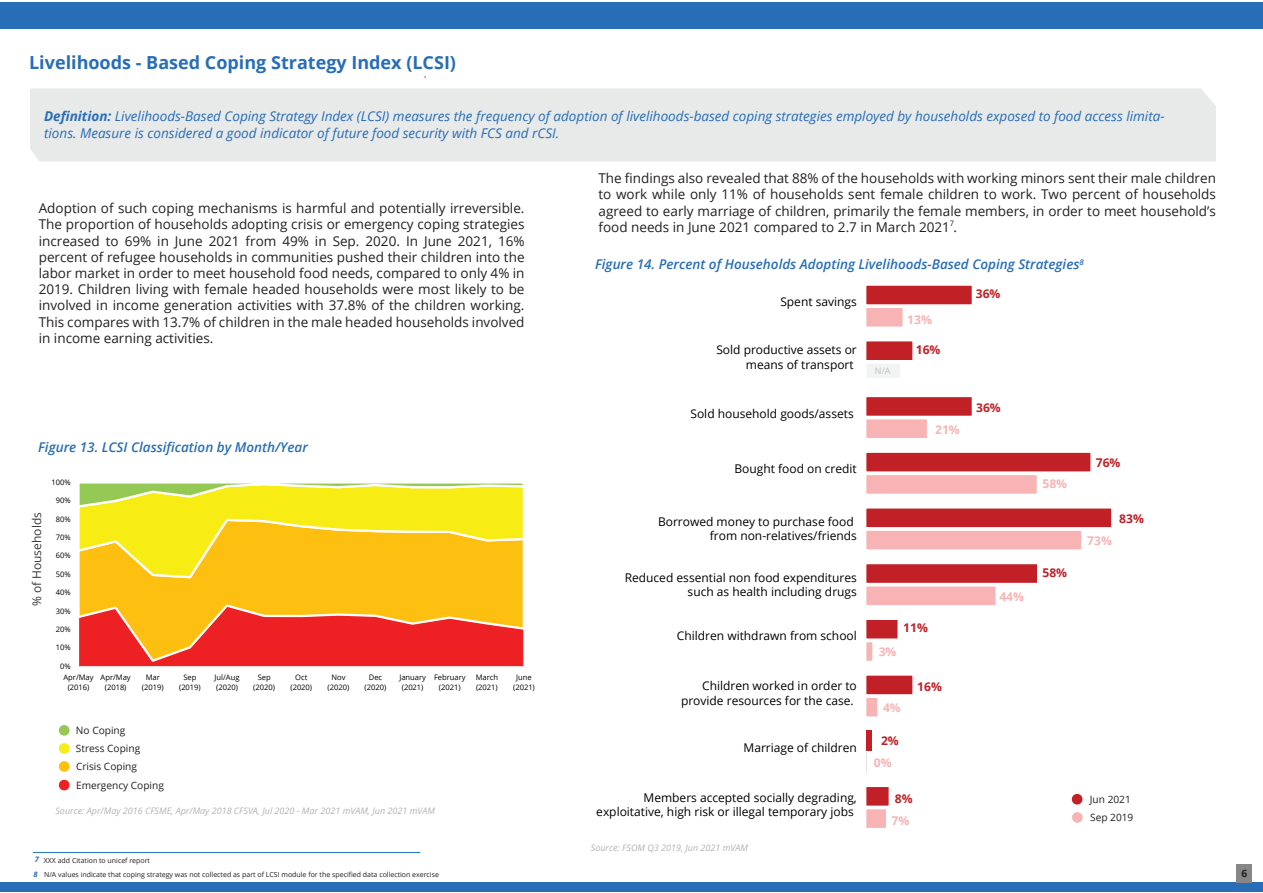
<style>
.page{position:relative;width:1263px;height:893px;background:#fff}
.page>*{position:absolute;margin:0;border:0;box-sizing:border-box;transform-origin:0 0}
.t1{font:700 18px "Open Sans";color:#276eb7}
.t2{font:13.5px/16.2px "Open Sans";color:#231f20;text-align:justify}
.t3{font:italic 13.5px/16.2px "Open Sans";color:#276eb7}
.t4{font:italic 600 13.5px "Open Sans";color:#276eb7}
.t5{font:12px/14.4px "Open Sans";color:#000;text-align:right}
.t6{font:700 12px "Open Sans";color:#c12026}
.t7{font:700 12px "Open Sans";color:#f8b3b4}
.t8{font:12px "Open Sans";color:#383838}
.t9{font:10.2px/17.7px "Open Sans";color:#231f20}
.t10{font:700 10.2px "Open Sans";color:#231f20}
.t11{font:italic 9px "Open Sans";color:#b3b3b3}
.t12{font:9px "Open Sans";color:#c2c1c1}
.t13{font:7.65px/10.4px "Open Sans";letter-spacing:-.005em;color:#000;text-align:center}
.t14{font:7.5px "Open Sans";color:#231f20}
.t15{font:7.05px "Open Sans";color:#231f20}
.s1{font-weight:700}
.s2{font-weight:700;font-style:italic;font-size:7.5px;color:#276eb7}
</style>
<div class="page">
<div style="left:0;top:2px;width:1262px;height:27px;background:#276eb7"></div>
<div style="left:0;top:882px;width:1262px;height:10px;background:#276eb7"></div>
<div style="left:30px;top:88px;width:1186px;height:73px;background:#e8e9e9"></div>
<svg style="left:58px;top:725px;width:12px;height:11px"></svg>
<svg style="left:58px;top:743px;width:12px;height:11px"></svg>
<svg style="left:58px;top:761px;width:12px;height:11px"></svg>
<svg style="left:58px;top:779px;width:12px;height:12px"></svg>
<div style="left:1237px;top:864px;width:15px;height:18px;background:#878787"></div>
<div style="left:865px;top:306px;width:39px;height:22px;background:#f8b3b4;border:2px solid #fff"></div>
<div style="left:865px;top:418px;width:63px;height:21px;background:#f8b3b4;border:2px solid #fff"></div>
<div style="left:865px;top:474px;width:173px;height:21px;background:#f8b3b4;border:2px solid #fff"></div>
<div style="left:865px;top:529px;width:218px;height:22px;background:#f8b3b4;border:2px solid #fff"></div>
<div style="left:865px;top:585px;width:132px;height:22px;background:#f8b3b4;border:2px solid #fff"></div>
<div style="left:865px;top:641px;width:9px;height:21px;background:#f8b3b4;border:2px solid #fff"></div>
<div style="left:865px;top:696px;width:14px;height:22px;background:#f8b3b4;border:2px solid #fff"></div>
<svg style="left:866px;top:753px;width:1px;height:20px"></svg>
<div style="left:865px;top:808px;width:22px;height:21px;background:#f8b3b4;border:2px solid #fff"></div>
<div style="left:865px;top:284px;width:108px;height:22px;background:#c12026;border:2px solid #fff"></div>
<div style="left:865px;top:340px;width:49px;height:21px;background:#c12026;border:2px solid #fff"></div>
<div style="left:865px;top:396px;width:108px;height:21px;background:#c12026;border:2px solid #fff"></div>
<div style="left:865px;top:451px;width:227px;height:22px;background:#c12026;border:2px solid #fff"></div>
<div style="left:865px;top:507px;width:248px;height:22px;background:#c12026;border:2px solid #fff"></div>
<div style="left:865px;top:563px;width:173px;height:21px;background:#c12026;border:2px solid #fff"></div>
<div style="left:865px;top:618px;width:34px;height:22px;background:#c12026;border:2px solid #fff"></div>
<div style="left:865px;top:674px;width:49px;height:22px;background:#c12026;border:2px solid #fff"></div>
<div style="left:866px;top:731px;width:5px;height:20px;background:#c12026"></div>
<div style="left:865px;top:785px;width:25px;height:22px;background:#c12026;border:2px solid #fff"></div>
<svg style="left:1071px;top:794px;width:12px;height:11px"></svg>
<svg style="left:1072px;top:812px;width:11px;height:11px"></svg>
<div style="left:865px;top:362px;width:37px;height:17px;background:#f2f3f3;border:2px solid #fff"></div>
<hr style="left:33px;top:852px;width:387px;height:1px;background:#1c75bc">
<svg style="left:78px;top:663px;width:446px;height:4px"></svg>
<svg style="left:79px;top:579px;width:445px;height:84px;background:#f57721"></svg>
<svg style="left:79px;top:483px;width:444px;height:96px;background:#f4d923"></svg>
<hr style="left:79px;top:666px;width:445px;height:1px;background:#dad9d9">
<h1 class="t1" style="left:29px;top:50px;width:428px">Livelihoods - Based Coping Strategy Index (LCSI)</h1>
<p class="t3" style="left:44px;top:108px;width:1122px"><span class="s1">Definition:</span> Livelihoods-Based Coping Strategy Index (LCSI) measures the frequency of adoption of livelihoods-based coping strategies employed by households exposed to food access limita&shy;tions. Measure is considered a good indicator of future food security with FCS and rCSI.</p>
<p class="t2" style="left:39px;top:200px;width:487px">Adoption of such coping mechanisms is harmful and potentially irreversible.<br>The proportion of households adopting crisis or emergency coping strategies increased to 69% in June 2021 from 49% in Sep. 2020. In June 2021, 16% percent of refugee households in communities pushed their children into the labor market in order to meet household food needs, compared to only 4% in 2019. Children living with female headed households were most likely to be involved in income generation activities with 37.8% of the children working.<br>This compares with 13.7% of children in the male headed households involved in income earning activities.</p>
<p class="t4" style="left:38px;top:437px;width:271px">Figure 13. LCSI Classification by Month/Year</p>
<p class="t13" style="left:52px;top:477px;width:21px">100%</p>
<p class="t8" style="left:29px;top:606px;width:96px;rotate:-90deg">% of Households</p>
<p class="t13" style="left:56px;top:495px;width:16px">90%</p>
<p class="t13" style="left:56px;top:513px;width:16px">80%</p>
<p class="t13" style="left:56px;top:532px;width:16px">70%</p>
<p class="t13" style="left:56px;top:550px;width:16px">60%</p>
<p class="t13" style="left:56px;top:569px;width:16px">50%</p>
<p class="t13" style="left:56px;top:587px;width:16px">40%</p>
<p class="t13" style="left:56px;top:605px;width:16px">30%</p>
<p class="t13" style="left:56px;top:624px;width:16px">20%</p>
<p class="t13" style="left:56px;top:642px;width:16px">10%</p>
<p class="t13" style="left:60px;top:661px;width:12px">0%</p>
<p class="t13" style="left:64px;top:672px;width:32px">Apr/May (2016)</p>
<p class="t13" style="left:101px;top:672px;width:32px">Apr/May (2018)</p>
<p class="t13" style="left:142px;top:672px;width:23px">Mar (2019)</p>
<p class="t13" style="left:179px;top:672px;width:23px">Sep (2019)</p>
<p class="t13" style="left:215px;top:672px;width:26px;text-align:left">Jul/Aug (2020)</p>
<p class="t13" style="left:253px;top:672px;width:23px">Sep (2020)</p>
<p class="t13" style="left:290px;top:672px;width:23px">Oct (2020)</p>
<p class="t13" style="left:328px;top:672px;width:23px">Nov (2020)</p>
<p class="t13" style="left:365px;top:672px;width:23px">Dec (2020)</p>
<p class="t13" style="left:399px;top:672px;width:28px">January (2021)</p>
<p class="t13" style="left:434px;top:672px;width:33px">February (2021)</p>
<p class="t13" style="left:476px;top:672px;width:24px;text-align:left">March (2021)</p>
<p class="t13" style="left:513px;top:672px;width:23px">June (2021)</p>
<p class="t9" style="left:76px;top:721px;width:66px">No Coping<br>Stress Coping<br>Crisis Coping</p>
<p class="t9" style="left:76px;top:776px;width:89px">Emergency Coping</p>
<p class="t11" style="left:55px;top:804px;width:381px">Source: Apr/May 2016 CFSME, Apr/May 2018 CFSVA, Jul 2020 - Mar 2021 mVAM, Jun 2021 mVAM</p>
<p class="t15" style="left:35px;top:855px;width:117px"><span class="s2">7</span> XXX add Citation to unicef report</p>
<p class="t15" style="left:34px;top:870px;width:407px"><span class="s2">8</span> N/A values indicate that coping strategy was not collected as part of LCSI module for the specified data collection exercise</p>
<p class="t2" style="left:598px;top:170px;width:619px">The findings also revealed that 88% of the households with working minors sent their male children to work while only 11% of households sent female children to work. Two percent of households agreed to early marriage of children, primarily the female members, in order to meet household’s food needs in June 2021 compared to 2.7 in March 2021 .</p>
<p class="t14" style="left:950px;top:218px;width:6px">7</p>
<p class="t4" style="left:595px;top:255px;width:490px">Figure 14. Percent of Households Adopting Livelihoods-Based Coping Strategies<sup>8</sup></p>
<p class="t5" style="left:780px;top:294px;width:78px">Spent savings</p>
<p class="t5" style="left:716px;top:343px;width:142px">Sold productive assets or means of transport</p>
<p class="t5" style="left:690px;top:406px;width:165px">Sold household goods/assets</p>
<p class="t5" style="left:734px;top:461px;width:124px">Bought food on credit</p>
<p class="t5" style="left:658px;top:514px;width:200px">Borrowed money to purchase food from non-relatives/friends</p>
<p class="t5" style="left:625px;top:570px;width:234px">Reduced essential non food expenditures such as health including drugs</p>
<p class="t5" style="left:677px;top:629px;width:182px">Children withdrawn from school</p>
<p class="t5" style="left:681px;top:678px;width:177px">Children worked in order to provide resources for the case.</p>
<p class="t5" style="left:743px;top:740px;width:115px">Marriage of children</p>
<p class="t5" style="left:596px;top:790px;width:262px">Members accepted socially degrading, exploitative, high risk or illegal temporary jobs</p>
<p class="t11" style="left:591px;top:842px;width:159px">Source: FSOM Q3 2019, Jun 2021 mVAM</p>
<p class="t12" style="left:875px;top:365px;width:17px">N/A</p>
<p class="t7" style="left:907px;top:311px;width:26px">13%</p>
<p class="t6" style="left:916px;top:341px;width:26px">16%</p>
<p class="t6" style="left:976px;top:285px;width:26px">36%</p>
<p class="t7" style="left:935px;top:421px;width:26px">21%</p>
<p class="t6" style="left:976px;top:399px;width:26px">36%</p>
<p class="t6" style="left:903px;top:619px;width:26px">11%</p>
<p class="t7" style="left:879px;top:643px;width:19px">3%</p>
<p class="t7" style="left:883px;top:699px;width:19px">4%</p>
<p class="t6" style="left:881px;top:732px;width:19px">2%</p>
<p class="t7" style="left:874px;top:754px;width:19px">0%</p>
<p class="t6" style="left:917px;top:678px;width:26px">16%</p>
<p class="t6" style="left:895px;top:790px;width:19px">8%</p>
<p class="t7" style="left:891px;top:812px;width:19px">7%</p>
<p class="t7" style="left:999px;top:588px;width:26px">44%</p>
<p class="t7" style="left:1042px;top:475px;width:26px">58%</p>
<p class="t6" style="left:1042px;top:564px;width:26px">58%</p>
<p class="t6" style="left:1096px;top:454px;width:26px">76%</p>
<p class="t7" style="left:1087px;top:532px;width:26px">73%</p>
<p class="t6" style="left:1119px;top:510px;width:26px">83%</p>
<p class="t9" style="left:1090px;top:790px;width:45px;line-height:18.1px">Jun 2021<br>Sep 2019</p>
<p class="t10" style="left:1241px;top:866px;width:7px">6</p>
</div>
